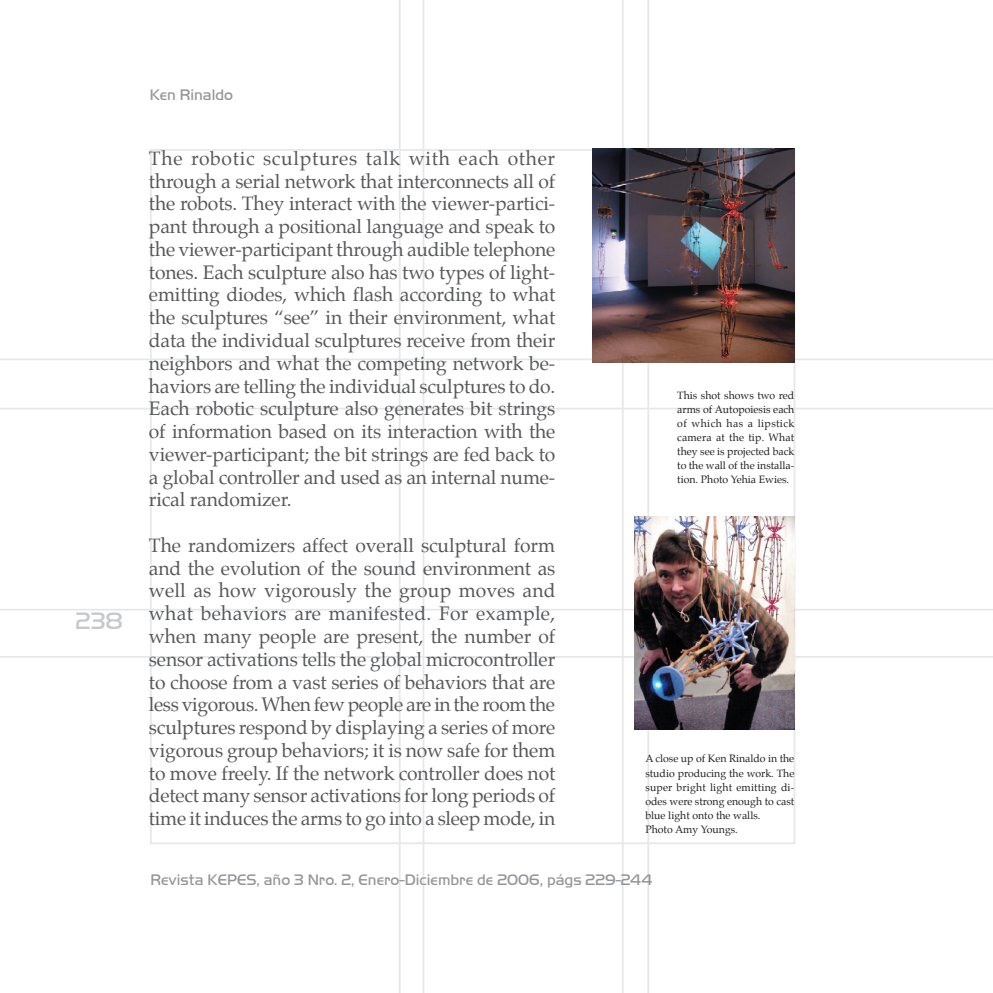
<style>
.page{position:relative;width:993px;height:993px;background:#fff}
.page>*{position:absolute;margin:0;border:0;box-sizing:border-box;transform-origin:0 0}
.t1{font:24.5px "Handel Got D Ligh";color:#c7c8ca}
.t2{font:19.25px/22.8px "Palatino";letter-spacing:-.01em;color:#57585a;text-align:justify}
.t3{font:15.75px "Handel Got D Ligh";color:#939598}
.t4{font:10.5px/14px "Palatino";color:#231f20;text-align:justify}
</style>
<div class="page">
<hr style="left:0;top:608px;width:992px;height:2px;background:#e6e7e9">
<hr style="left:0;top:655px;width:992px;height:2px;background:#e6e7e9">
<hr style="left:398px;top:0;width:2px;height:992px;background:#e6e7e9">
<hr style="left:422px;top:0;width:2px;height:992px;background:#e6e7e9">
<hr style="left:621px;top:0;width:2px;height:992px;background:#e6e7e9">
<hr style="left:647px;top:0;width:2px;height:992px;background:#e6e7e9">
<hr style="left:0;top:358px;width:992px;height:2px;background:#e6e7e9">
<hr style="left:0;top:407px;width:992px;height:2px;background:#e6e7e9">
<img style="left:592px;top:149px;width:202px;height:213px">
<img style="left:634px;top:516px;width:160px;height:213px">
<p class="t1" style="left:76px;top:607px;width:49px">238</p>
<p class="t3" style="left:150px;top:86px;width:85px">Ken Rinaldo</p>
<p class="t2" style="left:149px;top:147px;width:408px">The robotic sculptures talk with each other through a serial network that interconnects all of the robots. They interact with the viewer-partici&shy;pant through a positional language and speak to the viewer-participant through audible telephone tones. Each sculpture also has two types of light&shy;emitting diodes, which flash according to what the sculptures “see” in their environment, what data the individual sculptures receive from their neighbors and what the competing network be&shy;haviors are telling the individual sculptures to do.<br>Each robotic sculpture also generates bit strings of information based on its interaction with the viewer-participant; the bit strings are fed back to a global controller and used as an internal nume&shy;rical randomizer.</p>
<p class="t2" style="left:149px;top:533px;width:408px">The randomizers affect overall sculptural form and the evolution of the sound environment as well as how vigorously the group moves and what behaviors are manifested. For example, when many people are present, the number of sensor activations tells the global microcontroller to choose from a vast series of behaviors that are less vigorous. When few people are in the room the sculptures respond by displaying a series of more vigorous group behaviors; it is now safe for them to move freely. If the network controller does not detect many sensor activations for long periods of time it induces the arms to go into a sleep mode, in</p>
<p class="t4" style="left:677px;top:388px;width:118px">This shot shows two red arms of Autopoiesis each of which has a lipstick camera at the tip. What they see is projected back to the wall of the installa&shy;tion. Photo Yehia Ewies.</p>
<p class="t4" style="left:645px;top:751px;width:150px;text-align:left">A close up of Ken Rinaldo in the studio producing the work. The super bright light emitting di&shy;odes were strong enough to cast blue light onto the walls.<br>Photo Amy Youngs.</p>
<p class="t3" style="left:150px;top:870px;width:503px">Revista KEPES, año 3 Nro. 2, Enero-Diciembre de 2006, págs 229-244</p>
</div>
